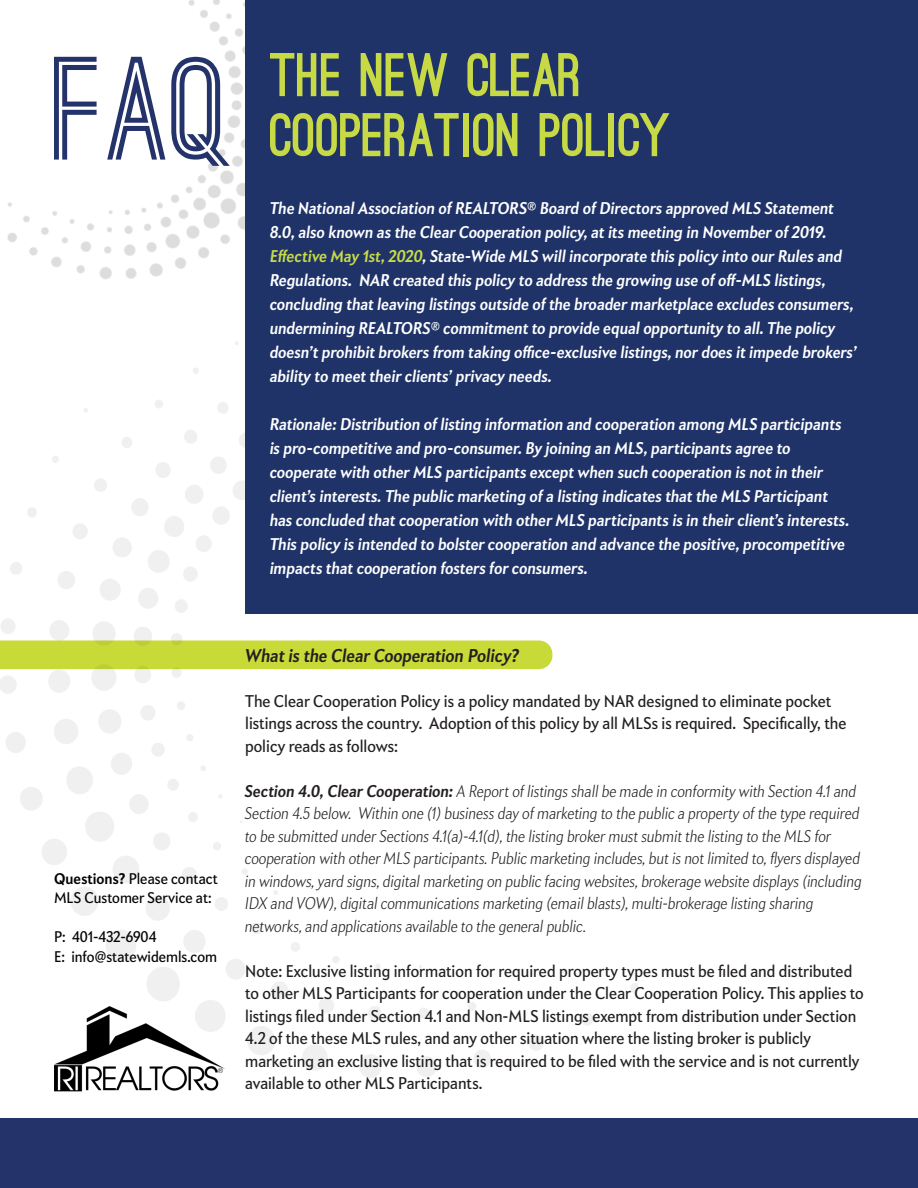
<style>
.page{position:relative;width:918px;height:1188px;background:#fff}
.page>*{position:absolute;margin:0;border:0;box-sizing:border-box;transform-origin:0 0}
.t1{font:700 139.5px "Ostrich Sans";color:#24346b}
.t2{font:900 58.5px "Ostrich Sans";color:#c7da46}
.Question{font:italic 700 18px "Apres Narrow";color:#231f20}
.t3{font:italic 700 16.5px/24px "Apres Narrow";color:#fff}
.t4{font:16.5px/22.5px "Apres Narrow";color:#231f20}
.t5{font:italic 100 16.5px/22.5px "Apres Narrow";color:#231f20}
.Question-2{font:15px/19.5px "Apres Narrow";color:#040503}
.s1{color:#c7da46}
.s2{font-weight:700}
</style>
<div class="page">
<img style="left:7px;top:0;width:238px;height:279px">
<img style="left:0;top:342px;width:637px;height:736px">
<div style="left:245px;top:0;width:673px;height:613px;background:#1f3369"></div>
<div style="left:0;top:1118px;width:918px;height:70px;background:#24346b"></div>
<img style="left:54px;top:1006px;width:171px;height:85px">
<p class="t1" style="left:54px;top:27px;width:175px">FAQ</p>
<p class="t2" style="left:270px;top:41px;width:314px">THE NEW CLEAR</p>
<p class="t2" style="left:270px;top:101px;width:402px">COOPERATION POLICY</p>
<p class="t3" style="left:270px;top:196px;width:589px">The National Association of REALTORS® Board of Directors approved MLS Statement 8.0, also known as the Clear Cooperation policy, at its meeting in November of 2019.<br><span class="s1">Effective May 1st, 2020</span>, State-Wide MLS will incorporate this policy into our Rules and Regulations. NAR created this policy to address the growing use of off-MLS listings, concluding that leaving listings outside of the broader marketplace excludes consumers, undermining REALTORS® commitment to provide equal opportunity to all. The policy doesn’t prohibit brokers from taking office-exclusive listings, nor does it impede brokers’ ability to meet their clients’ privacy needs.</p>
<p class="t3" style="left:270px;top:412px;width:581px">Rationale: Distribution of listing information and cooperation among MLS participants is pro-competitive and pro-consumer. By joining an MLS, participants agree to cooperate with other MLS participants except when such cooperation is not in their client’s interests. The public marketing of a listing indicates that the MLS Participant has concluded that cooperation with other MLS participants is in their client’s interests.<br>This policy is intended to bolster cooperation and advance the positive, procompetitive impacts that cooperation fosters for consumers.</p>
<p class="Question-2" style="left:54px;top:869px;width:165px"><span class="s2">Questions?</span> Please contact<br>MLS Customer Service at:</p>
<p class="Question-2" style="left:54px;top:927px;width:104px">P: 401-432-6904</p>
<p class="Question-2" style="left:54px;top:947px;width:165px">E: info@statewidemls.com</p>
<p class="Question" style="left:245px;top:644px;width:276px">What is the Clear Cooperation Policy?</p>
<p class="t4" style="left:245px;top:690px;width:603px">The Clear Cooperation Policy is a policy mandated by NAR designed to eliminate pocket listings across the country. Adoption of this policy by all MLSs is required. Specifically, the policy reads as follows:</p>
<p class="t5" style="left:245px;top:780px;width:618px"><span class="s2">Section 4.0, Clear Cooperation:</span> A Report of listings shall be made in conformity with Section 4.1 and Section 4.5 below. Within one (1) business day of marketing to the public a property of the type required to be submitted under Sections 4.1(a)-4.1(d), the listing broker must submit the listing to the MLS for cooperation with other MLS participants. Public marketing includes, but is not limited to, flyers displayed in windows, yard signs, digital marketing on public facing websites, brokerage website displays (including IDX and VOW), digital communications marketing (email blasts), multi-brokerage listing sharing networks, and applications available to the general public.</p>
<p class="t4" style="left:245px;top:960px;width:620px">Note: Exclusive listing information for required property types must be filed and distributed to other MLS Participants for cooperation under the Clear Cooperation Policy. This applies to listings filed under Section 4.1 and Non-MLS listings exempt from distribution under Section 4.2 of the these MLS rules, and any other situation where the listing broker is publicly marketing an exclusive listing that is required to be filed with the service and is not currently available to other MLS Participants.</p>
</div>
